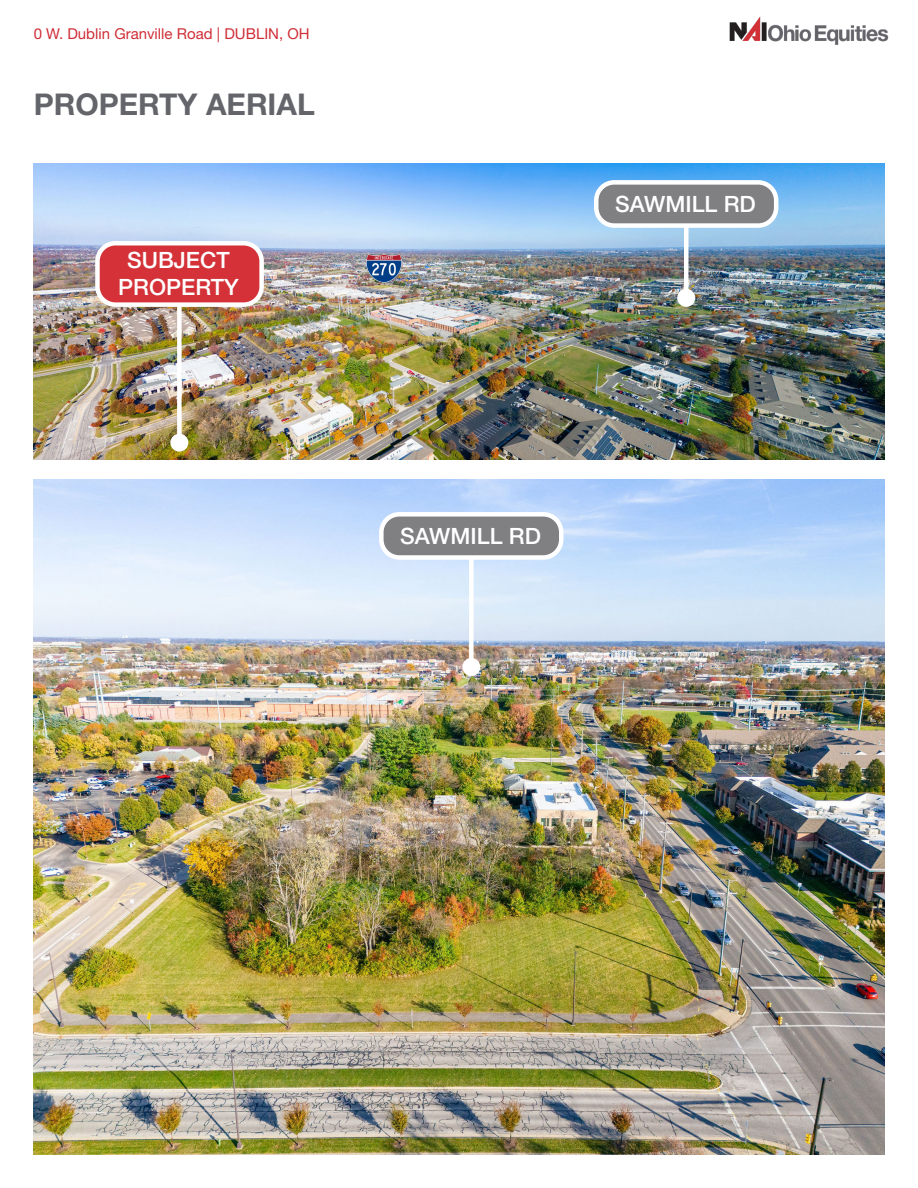
<style>
.page{position:relative;width:918px;height:1188px;background:#fff}
.page>*{position:absolute;margin:0;border:0;box-sizing:border-box;transform-origin:0 0}
.Page_Title{font:700 30px "Helvetica Neue LT Std";color:#63656a}
.t1{font:500 22.5px "Helvetica Neue LT Std";color:#fff}
.t2{font:15px "Helvetica Neue LT Std";color:#d02e37}
</style>
<div class="page">
<img style="left:729px;top:16px;width:160px;height:29px">
<img style="left:34px;top:480px;width:850px;height:674px">
<img style="left:34px;top:164px;width:850px;height:295px">
<div style="left:97px;top:243px;width:165px;height:62px;background:#d43238;border-radius:18px"></div>
<div style="left:95px;top:241px;width:169px;height:66px;border:4px solid #fff;border-radius:18px"></div>
<div style="left:177px;top:303px;width:5px;height:140px;background:#fff"></div>
<div style="left:170px;top:434px;width:18px;height:18px;background:#fff;border-radius:50%"></div>
<div style="left:469px;top:547px;width:5px;height:120px;background:#fff"></div>
<div style="left:462px;top:658px;width:18px;height:18px;background:#fff;border-radius:50%"></div>
<div style="left:381px;top:514px;width:180px;height:43px;background:#808083;border-radius:18px"></div>
<div style="left:379px;top:512px;width:185px;height:48px;border:4px solid #fff;border-radius:18px"></div>
<hr style="left:684px;top:215px;width:4px;height:83px;background:#fff">
<div style="left:677px;top:289px;width:18px;height:18px;background:#fff;border-radius:50%"></div>
<div style="left:596px;top:182px;width:180px;height:44px;background:#808083;border-radius:18px"></div>
<div style="left:594px;top:180px;width:184px;height:48px;border:4px solid #fff;border-radius:18px"></div>
<img style="left:366px;top:255px;width:35px;height:28px">
<p class="t2" style="left:34px;top:25px;width:277px">0 W. Dublin Granville Road | DUBLIN, OH</p>
<p class="Page_Title" style="left:34px;top:86px;width:283px">PROPERTY AERIAL</p>
<p class="t1" style="left:127px;top:247px;width:104px">SUBJECT</p>
<p class="t1" style="left:118px;top:274px;width:122px">PROPERTY</p>
<p class="t1" style="left:615px;top:191px;width:142px">SAWMILL RD</p>
<p class="t1" style="left:400px;top:523px;width:142px">SAWMILL RD</p>
</div>
